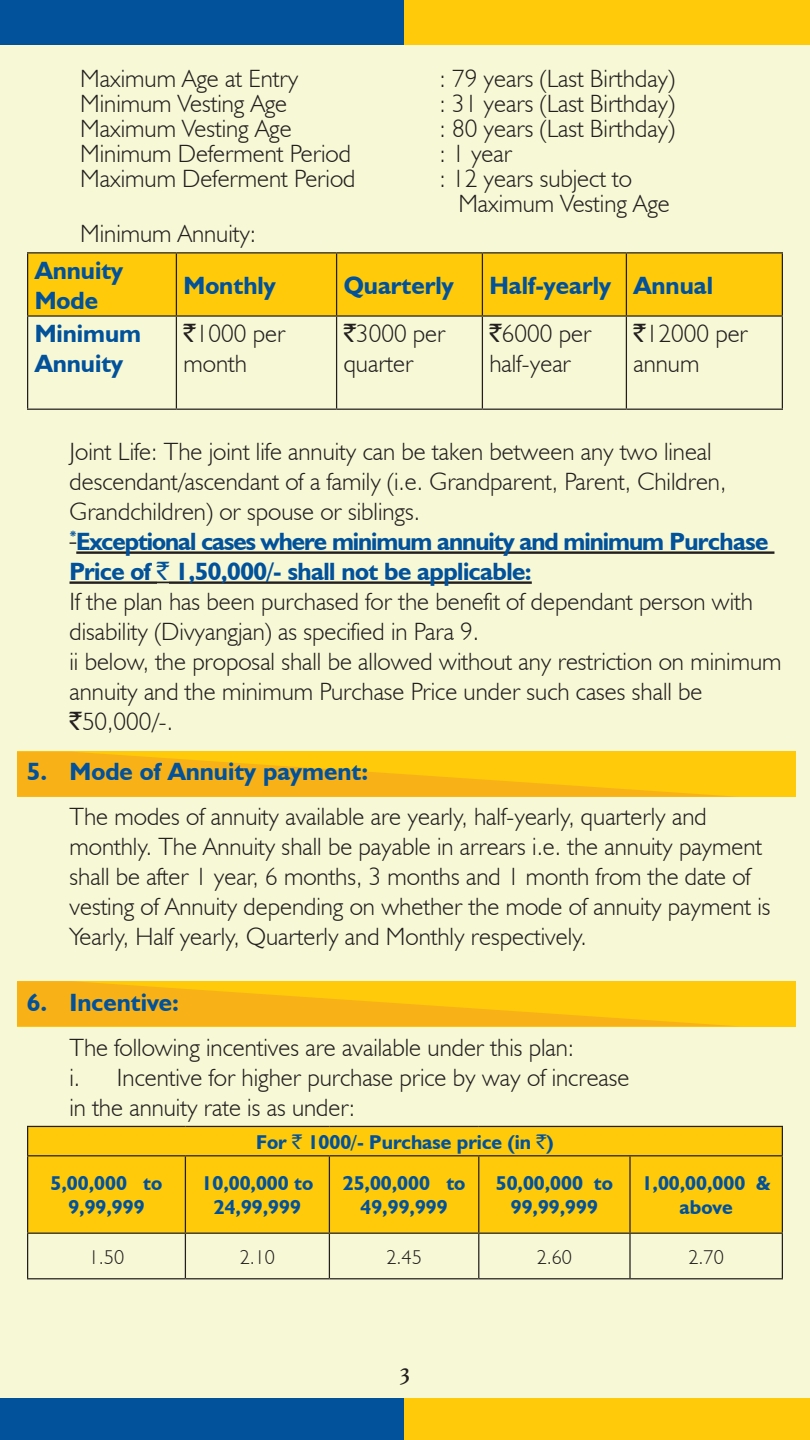
<style>
.page{position:relative;width:810px;height:1440px;background:#f7f8d5}
.page>*{position:absolute;margin:0;border:0;box-sizing:border-box;transform-origin:0 0}
.t1{font:300 25px/30px "Humanist 521 BT";color:#231f20}
.t2{font:700 25px/30px "Humanist 521 BT";color:#01519b}
.t3{font:25px "Athelas";color:#231f20}
.t4{font:700 20px/24px "Humanist 521 BT";color:#01519b;text-align:center}
.t5{font:300 20px "Humanist 521 BT";color:#231f20}
.s1{font-family:"Rupee Foradian";font-weight:400}
.s2{font-weight:700;color:#01519b}
.s3{font-family:"Rupee Foradian";font-weight:400;color:#01519b}
</style>
<div class="page">
<div style="left:0;top:0;width:404px;height:45px;background:#01519b"></div>
<div style="left:404px;top:0;width:406px;height:45px;background:#feca0a"></div>
<div style="left:0;top:1399px;width:404px;height:41px;background:#01519b"></div>
<div style="left:404px;top:1398px;width:406px;height:42px;background:#feca0a"></div>
<div style="left:17px;top:752px;width:779px;height:45px;background:#feca0a"></div>
<svg style="left:17px;top:752px;width:715px;height:45px"></svg>
<div style="left:17px;top:981px;width:779px;height:45px;background:#feca0a"></div>
<svg style="left:17px;top:981px;width:711px;height:45px"></svg>
<svg style="left:70px;top:542px;width:6px;height:2px"></svg>
<hr style="left:76px;top:551px;width:698px;height:3px;background:#231f20">
<hr style="left:70px;top:581px;width:87px;height:3px;background:#231f20">
<svg style="left:157px;top:582px;width:12px;height:1px"></svg>
<hr style="left:169px;top:581px;width:363px;height:3px;background:#231f20">
<div style="left:28px;top:253px;width:754px;height:62px;background:#feca0a"></div>
<hr style="left:27px;top:252px;width:149px;height:1px;background:#231f20">
<hr style="left:176px;top:252px;width:161px;height:1px;background:#231f20">
<hr style="left:337px;top:252px;width:145px;height:1px;background:#231f20">
<hr style="left:482px;top:252px;width:144px;height:1px;background:#231f20">
<hr style="left:626px;top:252px;width:157px;height:1px;background:#231f20">
<hr style="left:27px;top:315px;width:149px;height:2px;background:#231f20">
<hr style="left:176px;top:315px;width:161px;height:2px;background:#231f20">
<hr style="left:337px;top:315px;width:145px;height:2px;background:#231f20">
<hr style="left:482px;top:315px;width:144px;height:2px;background:#231f20">
<hr style="left:626px;top:315px;width:157px;height:2px;background:#231f20">
<hr style="left:27px;top:409px;width:149px;height:1px;background:#231f20">
<hr style="left:176px;top:409px;width:161px;height:1px;background:#231f20">
<hr style="left:337px;top:409px;width:145px;height:1px;background:#231f20">
<hr style="left:482px;top:409px;width:144px;height:1px;background:#231f20">
<hr style="left:626px;top:409px;width:157px;height:1px;background:#231f20">
<hr style="left:27px;top:253px;width:1px;height:62px;background:#231f20">
<hr style="left:27px;top:317px;width:1px;height:92px;background:#231f20">
<hr style="left:176px;top:253px;width:1px;height:62px;background:#231f20">
<hr style="left:336px;top:253px;width:1px;height:62px;background:#231f20">
<hr style="left:482px;top:253px;width:1px;height:62px;background:#231f20">
<hr style="left:626px;top:253px;width:1px;height:62px;background:#231f20">
<hr style="left:782px;top:253px;width:1px;height:62px;background:#231f20">
<hr style="left:176px;top:317px;width:1px;height:92px;background:#231f20">
<hr style="left:336px;top:317px;width:1px;height:92px;background:#231f20">
<hr style="left:482px;top:317px;width:1px;height:92px;background:#231f20">
<hr style="left:626px;top:317px;width:1px;height:92px;background:#231f20">
<hr style="left:782px;top:317px;width:1px;height:92px;background:#231f20">
<div style="left:28px;top:1127px;width:754px;height:106px;background:#feca0a"></div>
<svg style="left:782px;top:1127px;width:1px;height:28px"></svg>
<hr style="left:27px;top:1126px;width:158px;height:1px;background:#231f20">
<hr style="left:185px;top:1126px;width:144px;height:1px;background:#231f20">
<hr style="left:329px;top:1126px;width:150px;height:1px;background:#231f20">
<hr style="left:479px;top:1126px;width:151px;height:1px;background:#231f20">
<hr style="left:630px;top:1126px;width:153px;height:1px;background:#231f20">
<hr style="left:27px;top:1155px;width:158px;height:1px;background:#231f20">
<hr style="left:185px;top:1155px;width:144px;height:1px;background:#231f20">
<hr style="left:329px;top:1155px;width:150px;height:1px;background:#231f20">
<hr style="left:479px;top:1155px;width:151px;height:1px;background:#231f20">
<hr style="left:630px;top:1155px;width:153px;height:1px;background:#231f20">
<hr style="left:27px;top:1233px;width:158px;height:1px;background:#231f20">
<hr style="left:185px;top:1233px;width:144px;height:1px;background:#231f20">
<hr style="left:329px;top:1233px;width:150px;height:1px;background:#231f20">
<hr style="left:479px;top:1233px;width:151px;height:1px;background:#231f20">
<hr style="left:630px;top:1233px;width:153px;height:1px;background:#231f20">
<hr style="left:27px;top:1278px;width:158px;height:1px;background:#231f20">
<hr style="left:185px;top:1278px;width:144px;height:1px;background:#231f20">
<hr style="left:329px;top:1278px;width:150px;height:1px;background:#231f20">
<hr style="left:479px;top:1278px;width:151px;height:1px;background:#231f20">
<hr style="left:630px;top:1278px;width:153px;height:1px;background:#231f20">
<svg style="left:27px;top:1127px;width:1px;height:28px"></svg>
<hr style="left:27px;top:1156px;width:1px;height:77px;background:#231f20">
<hr style="left:185px;top:1156px;width:1px;height:77px;background:#231f20">
<hr style="left:329px;top:1156px;width:1px;height:77px;background:#231f20">
<hr style="left:478px;top:1156px;width:1px;height:77px;background:#231f20">
<hr style="left:629px;top:1156px;width:2px;height:77px;background:#231f20">
<hr style="left:782px;top:1156px;width:1px;height:77px;background:#231f20">
<hr style="left:27px;top:1234px;width:1px;height:44px;background:#231f20">
<hr style="left:185px;top:1234px;width:1px;height:44px;background:#231f20">
<hr style="left:329px;top:1234px;width:1px;height:44px;background:#231f20">
<hr style="left:478px;top:1234px;width:1px;height:44px;background:#231f20">
<hr style="left:629px;top:1234px;width:2px;height:44px;background:#231f20">
<hr style="left:782px;top:1234px;width:1px;height:44px;background:#231f20">
<p class="t1" style="left:80px;top:63px;width:220px">Maximum Age at Entry</p>
<p class="t1" style="left:439px;top:63px;width:237px">: 79 years (Last Birthday)</p>
<p class="t1" style="left:80px;top:88px;width:209px">Minimum Vesting Age</p>
<p class="t1" style="left:439px;top:88px;width:237px">: 31 years (Last Birthday)</p>
<p class="t1" style="left:80px;top:113px;width:213px">Maximum Vesting Age</p>
<p class="t1" style="left:439px;top:113px;width:237px">: 80 years (Last Birthday)</p>
<p class="t1" style="left:80px;top:138px;width:272px">Minimum Deferment Period</p>
<p class="t1" style="left:439px;top:138px;width:74px">: 1 year</p>
<p class="t1" style="left:80px;top:163px;width:277px">Maximum Deferment Period</p>
<p class="t1" style="left:458px;top:166px;width:213px;line-height:25px;text-indent:-19px">: 12 years subject to<br>Maximum Vesting Age</p>
<p class="t1" style="left:80px;top:218px;width:178px">Minimum Annuity:</p>
<p class="t2" style="left:35px;top:255px;width:90px">Annuity<br>Mode</p>
<p class="t2" style="left:183px;top:270px;width:94px">Monthly</p>
<p class="t2" style="left:344px;top:270px;width:112px">Quarterly</p>
<p class="t2" style="left:489px;top:270px;width:225px">Half-yearly Annual</p>
<p class="t2" style="left:35px;top:318px;width:108px">Minimum<br>Annuity</p>
<p class="t1" style="left:183px;top:318px;width:103px"><span class="s1">`</span>1000 per month</p>
<p class="t1" style="left:344px;top:318px;width:103px"><span class="s1">`</span>3000 per quarter</p>
<p class="t1" style="left:489px;top:318px;width:103px"><span class="s1">`</span>6000 per half-year</p>
<p class="t1" style="left:633px;top:318px;width:116px"><span class="s1">`</span>12000 per annum</p>
<p class="t1" style="left:70px;top:436px;width:713px">Joint Life: The joint life annuity can be taken between any two lineal descendant/ascendant of a family (i.e. Grandparent, Parent, Children, Grandchildren) or spouse or siblings.<br><sup>*</sup><span class="s2">Exceptional cases where minimum annuity and minimum Purchase Price of</span> <span class="s3">`</span> <span class="s2">1,50,000/- shall not be applicable:<br></span>If the plan has been purchased for the benefit of dependant person with disability (Divyangjan) as specified in Para 9.<br>ii below, the proposal shall be allowed without any restriction on minimum annuity and the minimum Purchase Price under such cases shall be <span class="s1">`</span>50,000/-.</p>
<p class="t2" style="left:27px;top:756px;width:343px">5. Mode of Annuity payment:</p>
<p class="t1" style="left:70px;top:801px;width:702px">The modes of annuity available are yearly, half-yearly, quarterly and monthly. The Annuity shall be payable in arrears i.e. the annuity payment shall be after 1 year, 6 months, 3 months and 1 month from the date of vesting of Annuity depending on whether the mode of annuity payment is Yearly, Half yearly, Quarterly and Monthly respectively.</p>
<p class="t2" style="left:27px;top:987px;width:154px">6. Incentive:</p>
<p class="t1" style="left:70px;top:1032px;width:562px">The following incentives are available under this plan:<br>i. Incentive for higher purchase price by way of increase in the annuity rate is as under:</p>
<p class="t4" style="left:256px;top:1129px;width:299px">For <span class="s1">`</span> 1000/- Purchase price (in <span class="s1">`</span>)</p>
<p class="t4" style="left:51px;top:1171px;width:113px">5,00,000 to<br>9,99,999</p>
<p class="t4" style="left:202px;top:1171px;width:113px">10,00,000 to<br>24,99,999</p>
<p class="t4" style="left:343px;top:1171px;width:124px">25,00,000 to<br>49,99,999</p>
<p class="t4" style="left:496px;top:1171px;width:119px">50,00,000 to<br>99,99,999</p>
<p class="t4" style="left:642px;top:1171px;width:130px">1,00,00,000 &amp; above</p>
<p class="t5" style="left:89px;top:1244px;width:37px">1.50</p>
<p class="t5" style="left:240px;top:1244px;width:37px">2.10</p>
<p class="t5" style="left:386px;top:1244px;width:37px">2.45</p>
<p class="t5" style="left:537px;top:1244px;width:37px">2.60</p>
<p class="t5" style="left:689px;top:1244px;width:37px">2.70</p>
<p class="t3" style="left:400px;top:1352px;width:12px">3</p>
</div>
